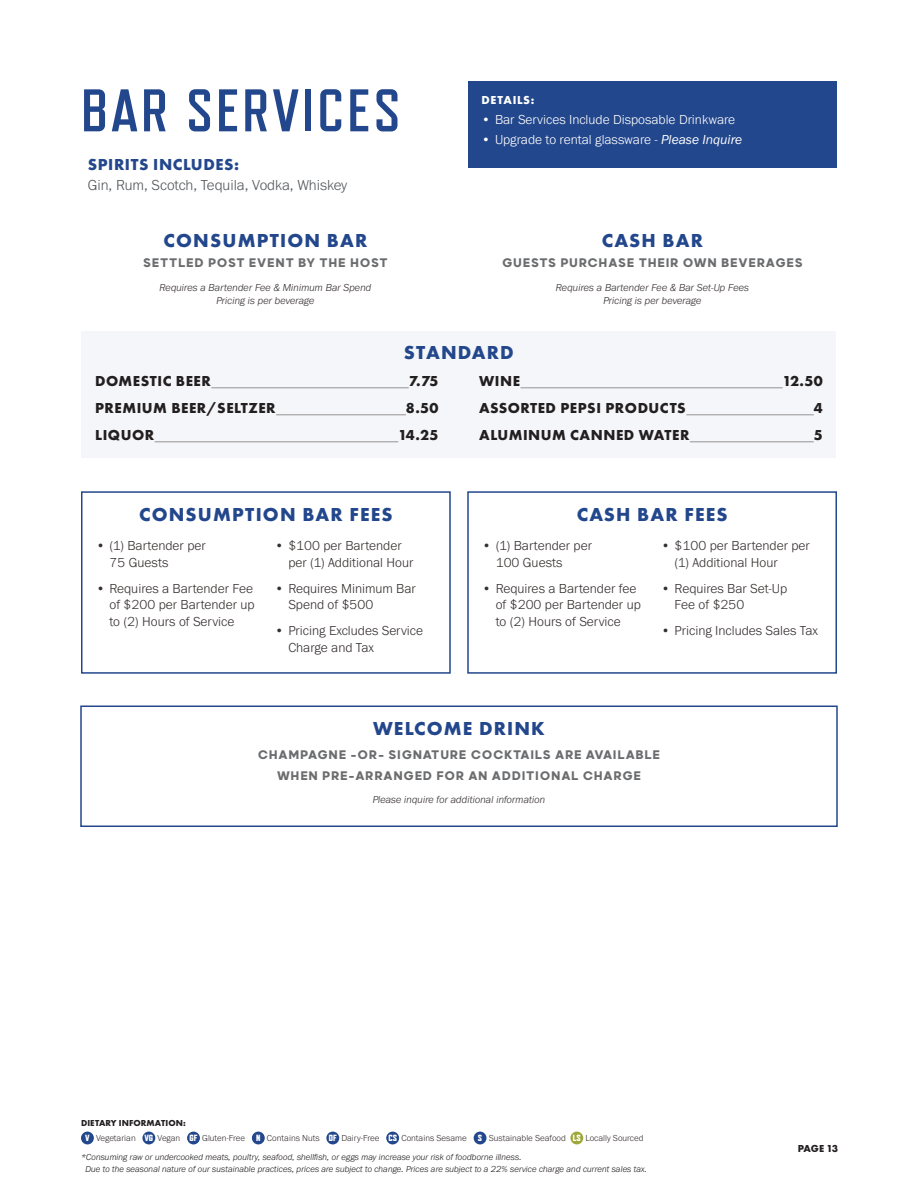
<style>
.page{position:relative;width:918px;height:1188px;background:#fff}
.page>*{position:absolute;margin:0;border:0;box-sizing:border-box;transform-origin:0 0}
.t1{font:700 60px "Refrigerator Deluxe";letter-spacing:.05em;color:#23478c}
.Category_Name{font:700 19.5px "Futura PT";letter-spacing:.06em;color:#23478c}
.Menu_Item{font:700 16.5px "Futura PT";letter-spacing:.035em;color:#23478c}
.Category_Name-2{font:700 15px/21px "Grold";letter-spacing:.05em;color:#6b6c6e;text-align:center}
.Menu_Item-2{font:700 15px "Futura PT";letter-spacing:.035em;color:#231f20}
.Menu_Item_Description{font:300 15px "Franklin Gothic URW";color:#53575a}
.t2{font:300 13.5px/16.5px "Franklin Gothic URW";color:#352f2f}
.t3{font:300 13.5px "Franklin Gothic URW";color:#fff}
.Details_Includes{font:700 12px "Futura PT";letter-spacing:.06em;color:#fff}
.Subtext{font:italic 300 10.5px/13.5px "Franklin Gothic URW";color:#362f30;text-align:center}
.t4{font:700 10.5px "Futura PT";letter-spacing:-.035em;color:#231f20}
.t5{font:italic 300 9px/12px "Franklin Gothic URW";color:#231f20}
.t6{font:300 9px "Franklin Gothic URW";color:#362f30}
.t7{font:700 9px "Futura PT";letter-spacing:.01em;color:#231f20}
.s1{font-family:"Franklin Gothic URW Boo Ita";font-weight:400}
.s2{font-family:"Refrigerator Deluxe";font-weight:800;color:#fff}
</style>
<div class="page">
<div style="left:81px;top:1132px;width:13px;height:12px;background:#23478c;border-radius:50%"></div>
<div style="left:142px;top:1132px;width:13px;height:12px;background:#23478c;border-radius:50%"></div>
<div style="left:187px;top:1132px;width:13px;height:12px;background:#23478c;border-radius:50%"></div>
<div style="left:252px;top:1132px;width:13px;height:12px;background:#23478c;border-radius:50%"></div>
<div style="left:326px;top:1132px;width:13px;height:12px;background:#23478c;border-radius:50%"></div>
<div style="left:386px;top:1132px;width:13px;height:12px;background:#23478c;border-radius:50%"></div>
<div style="left:474px;top:1132px;width:12px;height:12px;background:#23478c;border-radius:50%"></div>
<div style="left:570px;top:1132px;width:13px;height:12px;background:#9ea838;border-radius:50%"></div>
<div style="left:81px;top:491px;width:370px;height:183px;border:2px solid #23478c"></div>
<div style="left:467px;top:491px;width:370px;height:183px;border:2px solid #23478c"></div>
<div style="left:82px;top:331px;width:754px;height:126px;background:#f4f6f9"></div>
<hr style="left:211px;top:388px;width:198px;height:1px;background:#979392">
<hr style="left:276px;top:415px;width:130px;height:1px;background:#979392">
<hr style="left:155px;top:442px;width:243px;height:1px;background:#979392">
<hr style="left:521px;top:388px;width:262px;height:1px;background:#979392">
<hr style="left:686px;top:415px;width:128px;height:1px;background:#979392">
<hr style="left:690px;top:442px;width:124px;height:1px;background:#979392">
<div style="left:468px;top:81px;width:369px;height:87px;background:#23478c"></div>
<div style="left:80px;top:706px;width:758px;height:121px;border:2px solid #23478c"></div>
<h1 class="t1" style="left:81px;top:77px;width:321px">BAR SERVICES</h1>
<p class="Menu_Item" style="left:88px;top:154px;width:153px">SPIRITS INCLUDES:</p>
<p class="Menu_Item_Description" style="left:88px;top:175px;width:261px">Gin, Rum, Scotch, Tequila, Vodka, Whiskey</p>
<p class="Category_Name" style="left:164px;top:228px;width:205px">CONSUMPTION BAR</p>
<p class="Category_Name-2" style="left:143px;top:252px;width:246px">SETTLED POST EVENT BY THE HOST</p>
<p class="Subtext" style="left:160px;top:280px;width:213px">Requires a Bartender Fee &amp; Minimum Bar Spend<br>Pricing is per beverage</p>
<p class="Details_Includes" style="left:482px;top:92px;width:54px">DETAILS:</p>
<p class="t3" style="left:482px;top:111px;width:255px">• Bar Services Include Disposable Drinkware</p>
<p class="t3" style="left:482px;top:131px;width:262px">• Upgrade to rental glassware - <span class="s1">Please Inquire</span></p>
<p class="Category_Name" style="left:602px;top:228px;width:103px">CASH BAR</p>
<p class="Category_Name-2" style="left:502px;top:252px;width:302px">GUESTS PURCHASE THEIR OWN BEVERAGES</p>
<p class="Subtext" style="left:556px;top:280px;width:195px">Requires a Bartender Fee &amp; Bar Set-Up Fees<br>Pricing is per beverage</p>
<p class="Category_Name" style="left:404px;top:340px;width:111px">STANDARD</p>
<p class="Menu_Item-2" style="left:95px;top:372px;width:117px">DOMESTIC BEER</p>
<p class="Menu_Item-2" style="left:409px;top:372px;width:31px">7.75</p>
<p class="Menu_Item-2" style="left:95px;top:399px;width:182px">PREMIUM BEER/SELTZER</p>
<p class="Menu_Item-2" style="left:406px;top:399px;width:34px">8.50</p>
<p class="Menu_Item-2" style="left:95px;top:426px;width:61px">LIQUOR</p>
<p class="Menu_Item-2" style="left:398px;top:426px;width:42px">14.25</p>
<p class="Category_Name" style="left:139px;top:502px;width:255px">CONSUMPTION BAR FEES</p>
<p class="t2" style="left:110px;top:537px;width:98px;text-indent:-14px">• (1) Bartender per<br>75 Guests</p>
<p class="t2" style="left:110px;top:580px;width:147px;text-align:justify;text-indent:-14px">• Requires a Bartender Fee of $200 per Bartender up to (2) Hours of Service</p>
<p class="t2" style="left:288px;top:537px;width:127px;text-indent:-14px">• $100 per Bartender per (1) Additional Hour</p>
<p class="t2" style="left:288px;top:580px;width:129px;text-indent:-14px">• Requires Minimum Bar<br>Spend of $500</p>
<p class="t2" style="left:288px;top:622px;width:136px;text-indent:-14px">• Pricing Excludes Service<br>Charge and Tax</p>
<p class="Menu_Item-2" style="left:479px;top:372px;width:42px">WINE</p>
<p class="Menu_Item-2" style="left:783px;top:372px;width:42px">12.50</p>
<p class="Menu_Item-2" style="left:479px;top:399px;width:208px">ASSORTED PEPSI PRODUCTS</p>
<p class="Menu_Item-2" style="left:814px;top:399px;width:10px">4</p>
<p class="Menu_Item-2" style="left:479px;top:426px;width:212px">ALUMINUM CANNED WATER</p>
<p class="Menu_Item-2" style="left:814px;top:426px;width:10px">5</p>
<p class="Category_Name" style="left:577px;top:502px;width:152px">CASH BAR FEES</p>
<p class="t2" style="left:496px;top:537px;width:98px;text-indent:-14px">• (1) Bartender per<br>100 Guests</p>
<p class="t2" style="left:496px;top:580px;width:147px;text-indent:-14px">• Requires a Bartender fee of $200 per Bartender up to (2) Hours of Service</p>
<p class="t2" style="left:675px;top:537px;width:137px;text-indent:-14px">• $100 per Bartender per (1) Additional Hour</p>
<p class="t2" style="left:675px;top:580px;width:114px;text-indent:-14px">• Requires Bar Set-Up<br>Fee of $250</p>
<p class="t2" style="left:661px;top:622px;width:158px">• Pricing Includes Sales Tax</p>
<p class="Category_Name" style="left:373px;top:716px;width:173px">WELCOME DRINK</p>
<p class="Category_Name-2" style="left:258px;top:743px;width:404px">CHAMPAGNE -OR- SIGNATURE COCKTAILS ARE AVAILABLE<br>WHEN PRE-ARRANGED FOR AN ADDITIONAL CHARGE</p>
<p class="Subtext" style="left:373px;top:793px;width:174px">Please inquire for additional information</p>
<p class="t7" style="left:81px;top:1117px;width:106px">DIETARY INFORMATION:</p>
<p class="t6" style="left:85px;top:1133px;width:560px"><span class="s2">V</span> Vegetarian <span class="s2">VG</span> Vegan <span class="s2">GF</span> Gluten-Free <span class="s2">N</span> Contains Nuts <span class="s2">DF</span> Dairy-Free <span class="s2">CS</span> Contains Sesame <span class="s2">S</span> Sustainable Seafood <span class="s2">LS</span> Locally Sourced</p>
<p class="t5" style="left:86px;top:1151px;width:563px;text-indent:-4px">*Consuming raw or undercooked meats, poultry, seafood, shellfish, or eggs may increase your risk of foodborne illness.<br>Due to the seasonal nature of our sustainable practices, prices are subject to change. Prices are subject to a 22% service charge and current sales tax.</p>
<p class="t4" style="left:798px;top:1141px;width:42px">PAGE 13</p>
</div>
